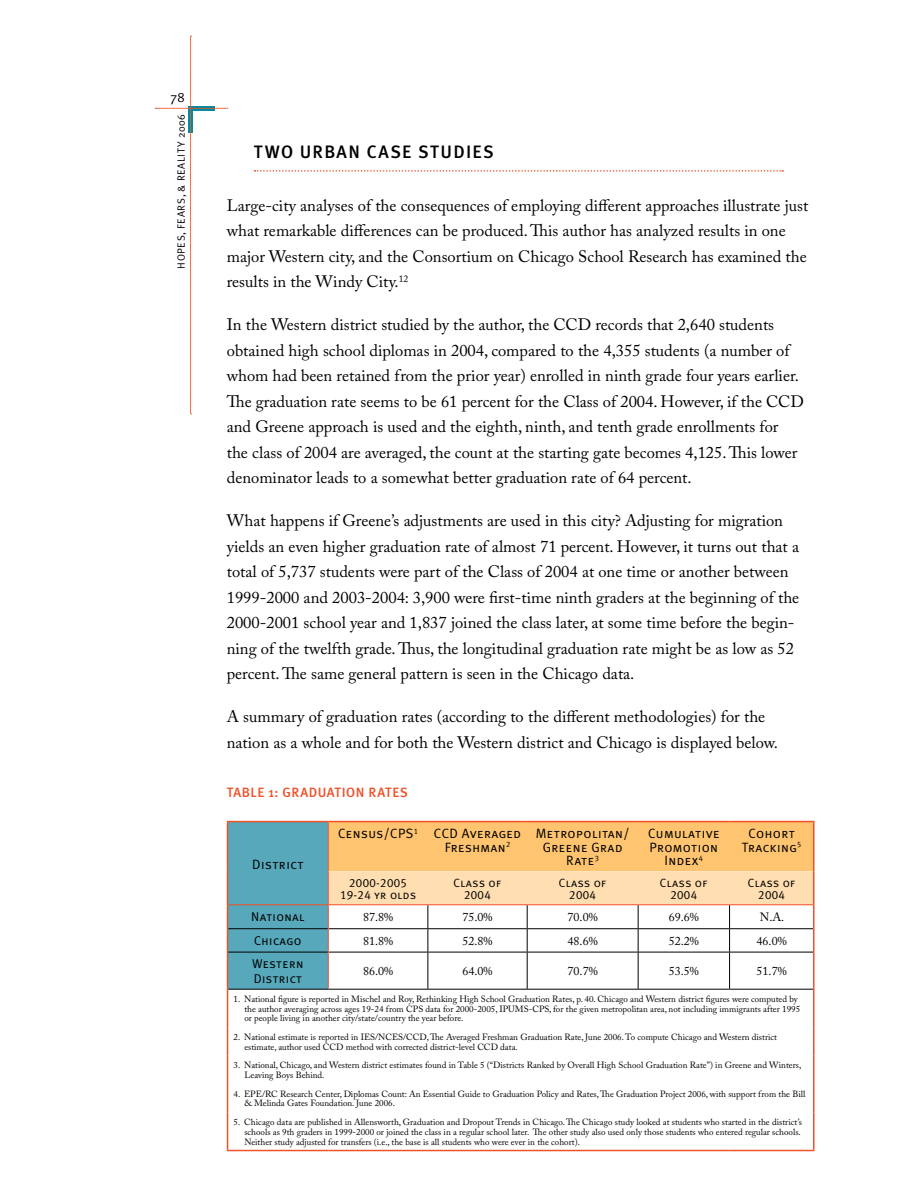
<style>
.page{position:relative;width:918px;height:1188px;background:#fff}
.page>*{position:absolute;margin:0;border:0;box-sizing:border-box;transform-origin:0 0}
.t1{font:500 18px "Meta Plus";letter-spacing:.07em;color:#000}
.t2{font:16.5px/25.5px "Adobe Caslon Pro";color:#000}
.t3{font:13.5px/13.5px "Meta Plus Normal Caps";letter-spacing:.03em;color:#000;text-align:center}
.t4{font:500 13.5px "Meta Plus";letter-spacing:.04em;color:#f05129}
.t5{font:13.5px "Meta Plus Normal";color:#000}
.t6{font:12.75px/15px "Meta Plus Normal Caps";letter-spacing:.03em;color:#000}
.t7{font:12px "Adobe Caslon Pro";color:#000}
.t8{font:12px/12px "Meta Plus Normal Caps";letter-spacing:.03em;color:#000;text-align:center}
.t9{font:10.5px "Meta Plus Normal";letter-spacing:.065em;color:#000}
.t10{font:9px/9.8px "Adobe Caslon Pro";color:#000}
</style>
<div class="page">
<svg style="left:155px;top:36px;width:73px;height:379px"></svg>
<div style="left:227px;top:144px;width:583px;height:1044px;background:#fff"></div>
<svg style="left:255px;top:170px;width:528px;height:2px"></svg>
<hr style="left:227px;top:821px;width:101px;height:1px;background:#f05129">
<hr style="left:328px;top:821px;width:100px;height:1px;background:#f05129">
<hr style="left:428px;top:821px;width:99px;height:1px;background:#f05129">
<hr style="left:527px;top:821px;width:111px;height:1px;background:#f05129">
<hr style="left:638px;top:821px;width:92px;height:1px;background:#f05129">
<hr style="left:730px;top:821px;width:85px;height:1px;background:#f05129">
<hr style="left:813px;top:822px;width:2px;height:49px;background:#f05129">
<hr style="left:813px;top:871px;width:2px;height:34px;background:#f05129">
<hr style="left:227px;top:989px;width:1px;height:38px;background:#f05129">
<hr style="left:813px;top:989px;width:2px;height:38px;background:#f05129">
<hr style="left:813px;top:1027px;width:2px;height:29px;background:#f05129">
<hr style="left:813px;top:1056px;width:2px;height:28px;background:#f05129">
<svg style="left:227px;top:1027px;width:1px;height:85px"></svg>
<hr style="left:813px;top:1084px;width:2px;height:28px;background:#f05129">
<hr style="left:227px;top:1112px;width:1px;height:38px;background:#f05129">
<hr style="left:813px;top:1112px;width:2px;height:38px;background:#f05129">
<hr style="left:227px;top:1150px;width:101px;height:1px;background:#f05129">
<hr style="left:328px;top:1150px;width:100px;height:1px;background:#f05129">
<hr style="left:428px;top:1150px;width:99px;height:1px;background:#f05129">
<hr style="left:527px;top:1150px;width:111px;height:1px;background:#f05129">
<hr style="left:638px;top:1150px;width:92px;height:1px;background:#f05129">
<hr style="left:730px;top:1150px;width:85px;height:1px;background:#f05129">
<hr style="left:813px;top:905px;width:2px;height:24px;background:#f05129">
<hr style="left:813px;top:929px;width:2px;height:23px;background:#f05129">
<hr style="left:813px;top:952px;width:2px;height:37px;background:#f05129">
<hr style="left:228px;top:989px;width:100px;height:1px;background:#000">
<hr style="left:328px;top:989px;width:100px;height:1px;background:#000">
<hr style="left:428px;top:989px;width:99px;height:1px;background:#000">
<hr style="left:527px;top:989px;width:111px;height:1px;background:#000">
<hr style="left:638px;top:989px;width:92px;height:1px;background:#000">
<hr style="left:730px;top:989px;width:83px;height:1px;background:#000">
<svg style="left:227px;top:822px;width:587px;height:167px"></svg>
<hr style="left:328px;top:952px;width:1px;height:37px;background:#f05129">
<hr style="left:228px;top:904px;width:100px;height:1px;background:#f05129">
<hr style="left:328px;top:904px;width:100px;height:1px;background:#f05129">
<hr style="left:428px;top:904px;width:99px;height:1px;background:#f05129">
<hr style="left:527px;top:904px;width:111px;height:1px;background:#f05129">
<hr style="left:638px;top:904px;width:92px;height:1px;background:#f05129">
<hr style="left:730px;top:904px;width:83px;height:1px;background:#f05129">
<p class="t5" style="left:170px;top:90px;width:16px">78</p>
<p class="t9" style="left:175px;top:269px;width:156px;rotate:-90deg">hopes, Fears, &amp; Reality 2006</p>
<p class="t1" style="left:254px;top:141px;width:241px">TWO U RBAN CASE STUDI ES</p>
<p class="t2" style="left:227px;top:192px;width:583px">Large-city analyses of the consequences of employing different approaches illustrate just what remarkable differences can be produced. This author has analyzed results in one major Western city, and the Consortium on Chicago School Research has examined the results in the Windy City.<sup>12</sup></p>
<p class="t2" style="left:227px;top:312px;width:579px">In the Western district studied by the author, the CCD records that 2,640 students obtained high school diplomas in 2004, compared to the 4,355 students (a number of whom had been retained from the prior year) enrolled in ninth grade four years earlier.<br>The graduation rate seems to be 61 percent for the Class of 2004. However, if the CCD and Greene approach is used and the eighth, ninth, and tenth grade enrollments for<br>the class of 2004 are averaged, the count at the starting gate becomes 4,125. This lower denominator leads to a somewhat better graduation rate of 64 percent.</p>
<p class="t2" style="left:227px;top:508px;width:574px">What happens if Greene’s adjustments are used in this city? Adjusting for migration yields an even higher graduation rate of almost 71 percent. However, it turns out that a total of 5,737 students were part of the Class of 2004 at one time or another between 1999-2000 and 2003-2004: 3,900 were first-time ninth graders at the beginning of the 2000-2001 school year and 1,837 joined the class later, at some time before the begin&shy;ning of the twelfth grade. Thus, the longitudinal graduation rate might be as low as 52 percent. The same general pattern is seen in the Chicago data.</p>
<p class="t2" style="left:227px;top:704px;width:553px">A summary of graduation rates (according to the different methodologies) for the nation as a whole and for both the Western district and Chicago is displayed below.</p>
<p class="t4" style="left:227px;top:785px;width:183px">TABLE 1: G RADUATI ON RATES</p>
<p class="t3" style="left:252px;top:857px;width:53px">District</p>
<p class="t3" style="left:445px;top:827px;width:78px;text-align:left;text-indent:-107px">Census/CPS<sup>1</sup> CCD Averaged<br>Freshman<sup>2</sup></p>
<p class="t3" style="left:536px;top:827px;width:95px">Metropolitan/<br>Greene Grad<br>Rate<sup>3</sup></p>
<p class="t3" style="left:648px;top:827px;width:73px">Cumulative<br>Promotion<br>Index<sup>4</sup></p>
<p class="t3" style="left:742px;top:827px;width:61px">Cohort<br>Tracking<sup>5</sup></p>
<p class="t8" style="left:340px;top:876px;width:78px">2000-2005<br>19-24 yr olds</p>
<p class="t8" style="left:454px;top:876px;width:49px">Class of<br>2004</p>
<p class="t8" style="left:559px;top:876px;width:49px">Class of<br>2004</p>
<p class="t8" style="left:660px;top:876px;width:49px">Class of<br>2004</p>
<p class="t8" style="left:748px;top:876px;width:49px">Class of<br>2004</p>
<p class="t6" style="left:251px;top:909px;width:55px">National</p>
<p class="t7" style="left:363px;top:910px;width:32px">87.8%</p>
<p class="t7" style="left:463px;top:910px;width:32px">75.0%</p>
<p class="t7" style="left:568px;top:910px;width:32px">70.0%</p>
<p class="t7" style="left:669px;top:910px;width:32px">69.6%</p>
<p class="t7" style="left:760px;top:910px;width:26px">N.A.</p>
<p class="t6" style="left:254px;top:933px;width:49px">Chicago</p>
<p class="t7" style="left:363px;top:934px;width:32px">81.8%</p>
<p class="t7" style="left:463px;top:934px;width:32px">52.8%</p>
<p class="t7" style="left:568px;top:934px;width:32px">48.6%</p>
<p class="t7" style="left:669px;top:934px;width:32px">52.2%</p>
<p class="t7" style="left:757px;top:934px;width:32px">46.0%</p>
<p class="t6" style="left:252px;top:956px;width:53px">Western<br>District</p>
<p class="t7" style="left:363px;top:964px;width:32px">86.0%</p>
<p class="t7" style="left:463px;top:964px;width:32px">64.0%</p>
<p class="t7" style="left:568px;top:964px;width:32px">70.7%</p>
<p class="t7" style="left:669px;top:964px;width:32px">53.5%</p>
<p class="t7" style="left:757px;top:964px;width:32px">51.7%</p>
<p class="t10" style="left:244px;top:994px;width:557px;text-indent:-11px">1. National figure is reported in Mischel and Roy, Rethinking High School Graduation Rates, p. 40. Chicago and Western district figures were computed by the author averaging across ages 19-24 from CPS data for 2000-2005, IPUMS-CPS, for the given metropolitan area, not including immigrants after 1995 or people living in another city/state/country the year before.</p>
<p class="t10" style="left:244px;top:1032px;width:534px;text-indent:-11px">2. National estimate is reported in IES/NCES/CCD, The Averaged Freshman Graduation Rate, June 2006. To compute Chicago and Western district estimate, author used CCD method with corrected district-level CCD data.</p>
<p class="t10" style="left:244px;top:1060px;width:558px;text-indent:-11px">3. National, Chicago, and Western district estimates found in Table 5 (“Districts Ranked by Overall High School Graduation Rate”) in Greene and Winters,<br>Leaving Boys Behind.</p>
<p class="t10" style="left:244px;top:1089px;width:563px;text-indent:-11px">4. EPE/RC Research Center, Diplomas Count: An Essential Guide to Graduation Policy and Rates, The Graduation Project 2006, with support from the Bill &amp; Melinda Gates Foundation. June 2006.</p>
<p class="t10" style="left:244px;top:1117px;width:559px;text-indent:-11px">5. Chicago data are published in Allensworth, Graduation and Dropout Trends in Chicago. The Chicago study looked at students who started in the district’s schools as 9th graders in 1999-2000 or joined the class in a regular school later. The other study also used only those students who entered regular schools.<br>Neither study adjusted for transfers (i.e., the base is all students who were ever in the cohort).</p>
</div>
